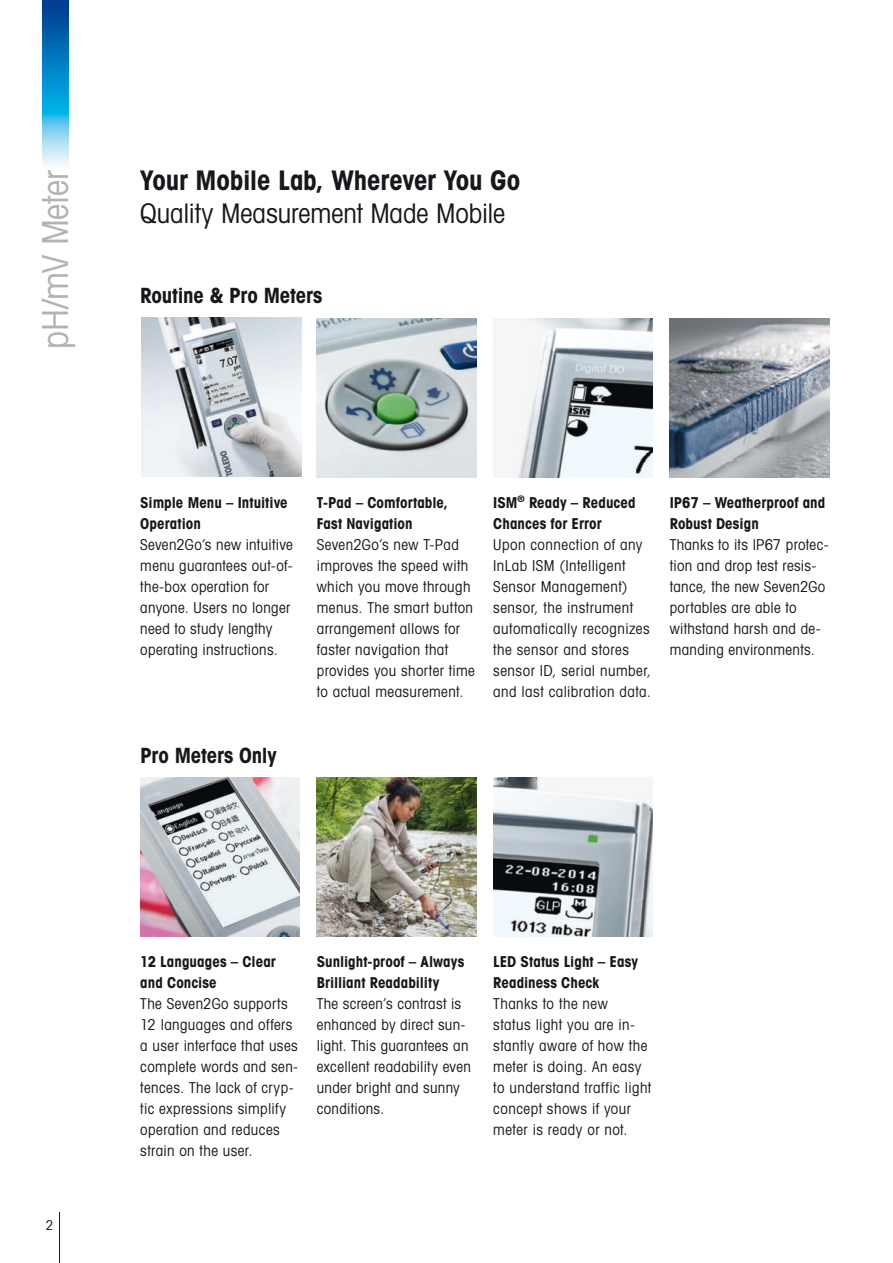
<style>
.page{position:relative;width:893px;height:1263px;background:#fff}
.page>*{position:absolute;margin:0;border:0;box-sizing:border-box;transform-origin:0 0}
.t1{font:36px "Avant Gardefor MT Bk";letter-spacing:-.01em;color:#b1b3b4}
._2_Title_Book_28_32{font:27px "Avant Gardefor MT Bk";letter-spacing:-.005em;color:#1a171c}
._2_Title_Book_28_32-2{font:27px "Avant Gardefor MT Bd";letter-spacing:-.01em;color:#1a171c}
._10_Lead_with_bulletpoints_12_16{font:21px "Avant Gardefor MT Bd";letter-spacing:-.01em;color:#1a171c}
.E_Running_Text_book_10_14pt{font:15px/21px "Avant Gardefor MT Bk";letter-spacing:.025em;color:#1a171c}
.E_Title2_bold_10_14pt{font:15px/21px "Avant Gardefor MT Bd";letter-spacing:.005em;color:#1a171c}
.E_Running_Text_book_10_14pt-2{font:15px/21px "Avant Gardefor MT Bd";letter-spacing:.005em;color:#1a171c}
.t2{font:13.5px "Avant Gardefor MT Bk";color:#1a171c}
</style>
<div class="page">
<hr style="left:59px;top:1212px;width:1px;height:51px;background:#1a171c">
<img style="left:43px;top:0;width:25px;height:166px">
<img style="left:317px;top:777px;width:159px;height:160px">
<img style="left:317px;top:318px;width:159px;height:160px">
<img style="left:514px;top:318px;width:139px;height:160px">
<img style="left:493px;top:777px;width:160px;height:160px">
<img style="left:670px;top:318px;width:159px;height:160px">
<img style="left:140px;top:777px;width:160px;height:160px">
<img style="left:142px;top:317px;width:159px;height:160px">
<p class="t1" style="left:33px;top:349px;width:180px;rotate:-90deg">pH/mV Meter</p>
<p class="_2_Title_Book_28_32-2" style="left:140px;top:163px;width:381px">Your Mobile Lab, Wherever You Go</p>
<p class="_2_Title_Book_28_32" style="left:140px;top:196px;width:366px">Quality Measurement Made Mobile</p>
<p class="_10_Lead_with_bulletpoints_12_16" style="left:140px;top:282px;width:184px">Routine &amp; Pro Meters</p>
<p class="E_Title2_bold_10_14pt" style="left:140px;top:491px;width:149px">Simple Menu – Intuitive<br>Operation</p>
<p class="E_Running_Text_book_10_14pt" style="left:140px;top:533px;width:154px">Seven2Go’s new intuitive menu guarantees out-of&shy;the-box operation for anyone. Users no longer need to study lengthy operating instructions.</p>
<p class="_10_Lead_with_bulletpoints_12_16" style="left:140px;top:742px;width:138px">Pro Meters Only</p>
<p class="E_Running_Text_book_10_14pt-2" style="left:317px;top:491px;width:133px">T-Pad – Comfortable,<br>Fast Navigation</p>
<p class="E_Running_Text_book_10_14pt" style="left:317px;top:533px;width:160px">Seven2Go’s new T-Pad improves the speed with which you move through menus. The smart button arrangement allows for faster navigation that provides you shorter time to actual measurement.</p>
<p class="E_Title2_bold_10_14pt" style="left:493px;top:491px;width:144px">ISM<sup>®</sup> Ready – Reduced<br>Chances for Error</p>
<p class="E_Running_Text_book_10_14pt" style="left:493px;top:533px;width:160px">Upon connection of any<br>InLab ISM (Intelligent<br>Sensor Management) sensor, the instrument automatically recognizes the sensor and stores sensor ID, serial number, and last calibration data.</p>
<p class="E_Title2_bold_10_14pt" style="left:670px;top:491px;width:157px">IP67 – Weatherproof and<br>Robust Design</p>
<p class="E_Running_Text_book_10_14pt" style="left:670px;top:533px;width:160px">Thanks to its IP67 protec&shy;tion and drop test resis&shy;tance, the new Seven2Go portables are able to withstand harsh and de&shy;manding environments.</p>
<p class="t2" style="left:46px;top:1217px;width:9px">2</p>
<p class="E_Running_Text_book_10_14pt-2" style="left:140px;top:951px;width:137px">12 Languages – Clear and Concise</p>
<p class="E_Running_Text_book_10_14pt" style="left:140px;top:993px;width:159px">The Seven2Go supports<br>12 languages and offers a user interface that uses complete words and sen&shy;tences. The lack of cryp&shy;tic expressions simplify operation and reduces strain on the user.</p>
<p class="E_Title2_bold_10_14pt" style="left:317px;top:951px;width:149px">Sunlight-proof – Always<br>Brilliant Readability</p>
<p class="E_Running_Text_book_10_14pt" style="left:317px;top:993px;width:156px">The screen’s contrast is enhanced by direct sun&shy;light. This guarantees an excellent readability even under bright and sunny conditions.</p>
<p class="E_Title2_bold_10_14pt" style="left:493px;top:951px;width:146px">LED Status Light – Easy<br>Readiness Check</p>
<p class="E_Running_Text_book_10_14pt" style="left:493px;top:993px;width:159px">Thanks to the new<br>status light you are in&shy;stantly aware of how the meter is doing. An easy to understand traffic light concept shows if your meter is ready or not.</p>
</div>
